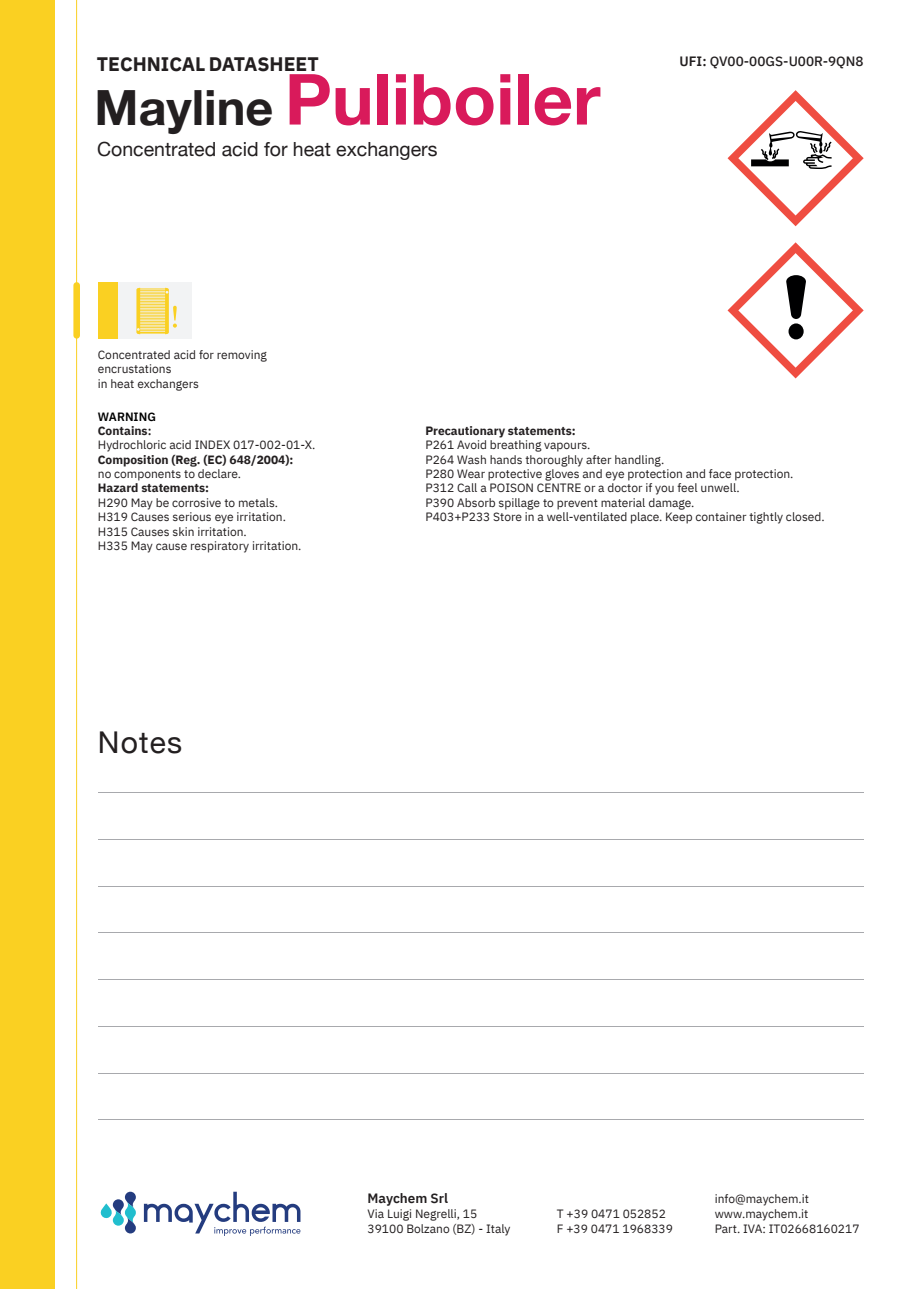
<style>
.page{position:relative;width:919px;height:1289px;background:#fff}
.page>*{position:absolute;margin:0;border:0;box-sizing:border-box;transform-origin:0 0}
.t1{font:700 70.5px "Helvetica Neue";color:#d91a5b}
.t2{font:30px "Helvetica Neue";letter-spacing:.04em;color:#231f20}
.t3{font:19.5px "Helvetica Neue";color:#231f20}
.t4{font:700 19.5px "IBM Plex Sans";color:#231f20}
.t5{font:500 13.5px "IBM Plex Sans";color:#231f20}
.t6{font:600 13.5px "IBM Plex Sans";color:#231f20}
.t7{font:12px/14.4px "IBM Plex Sans";color:#231f20}
.t8{font:700 12px "IBM Plex Sans";color:#231f20}
.t9{font:600 12px "IBM Plex Sans";color:#000001}
.s1{font-size:48.6px;color:#231f20}
.s2{font-weight:600}
.s3{font-weight:700}
</style>
<div class="page">
<hr style="left:76px;top:0;width:1px;height:1288px;background:#fad022">
<div style="left:0;top:0;width:55px;height:1288px;background:#fad022"></div>
<svg style="left:144px;top:1191px;width:156px;height:44px"></svg>
<svg style="left:101px;top:1191px;width:35px;height:42px"></svg>
<div style="left:73px;top:282px;width:7px;height:56px;background:#fad022;border-radius:3px"></div>
<div style="left:118px;top:282px;width:74px;height:56px;background:#f2f3f4"></div>
<div style="left:98px;top:282px;width:20px;height:56px;background:#fad022"></div>
<svg style="left:136px;top:287px;width:41px;height:48px"></svg>
<svg style="left:727px;top:90px;width:136px;height:136px"></svg>
<svg style="left:727px;top:242px;width:136px;height:136px"></svg>
<hr style="left:98px;top:792px;width:765px;height:1px;background:#a8a9ad">
<hr style="left:98px;top:839px;width:765px;height:1px;background:#a8a9ad">
<hr style="left:98px;top:885px;width:765px;height:1px;background:#a8a9ad">
<hr style="left:98px;top:932px;width:765px;height:1px;background:#a8a9ad">
<hr style="left:98px;top:979px;width:765px;height:1px;background:#a8a9ad">
<hr style="left:98px;top:1025px;width:765px;height:1px;background:#a8a9ad">
<hr style="left:98px;top:1072px;width:765px;height:1px;background:#a8a9ad">
<hr style="left:98px;top:1119px;width:765px;height:1px;background:#a8a9ad">
<h3 class="t4" style="left:97px;top:48px;width:223px">TECHNICAL DATASHEET</h3>
<h1 class="t1" style="left:95px;top:56px;width:507px"><span class="s1">Mayline</span> Puliboiler</h1>
<h3 class="t3" style="left:97px;top:135px;width:342px">Concentrated acid for heat exchangers</h3>
<p class="t7" style="left:98px;top:346px;width:170px">Concentrated acid for removing encrustations<br>in heat exchangers</p>
<p class="t9" style="left:98px;top:407px;width:60px">WARNING</p>
<p class="t5" style="left:679px;top:51px;width:186px"><span class="s2">UFI:</span> QV00-00GS-U00R-9QN8</p>
<p class="t7" style="left:98px;top:422px;width:219px"><span class="s3">Contains</span><span class="s2">:<br></span>Hydrochloric acid INDEX 017-002-01-X.</p>
<p class="t8" style="left:98px;top:450px;width:197px">Composition (Reg. (EC) 648/2004):</p>
<p class="t7" style="left:98px;top:465px;width:145px">no components to declare.</p>
<p class="t8" style="left:98px;top:478px;width:113px">Hazard statements:</p>
<p class="t7" style="left:98px;top:494px;width:205px">H290 May be corrosive to metals.<br>H319 Causes serious eye irritation.<br>H315 Causes skin irritation.<br>H335 May cause respiratory irritation.</p>
<h2 class="t2" style="left:98px;top:720px;width:86px">Notes</h2>
<p class="t8" style="left:425px;top:421px;width:152px">Precautionary statements:</p>
<p class="t7" style="left:425px;top:437px;width:400px">P261 Avoid breathing vapours.<br>P264 Wash hands thoroughly after handling.<br>P280 Wear protective gloves and eye protection and face protection.<br>P312 Call a POISON CENTRE or a doctor if you feel unwell.<br>P390 Absorb spillage to prevent material damage.<br>P403+P233 Store in a well-ventilated place. Keep container tightly closed.</p>
<p class="t6" style="left:367px;top:1187px;width:82px">Maychem Srl</p>
<p class="t7" style="left:367px;top:1205px;width:144px;line-height:15px">Via Luigi Negrelli, 15<br>39100 Bolzano (BZ) - Italy</p>
<p class="t7" style="left:557px;top:1205px;width:118px;line-height:15px">T +39 0471 052852<br>F +39 0471 1968339</p>
<p class="t7" style="left:714px;top:1190px;width:146px;line-height:15px">info@maychem.it www.maychem.it<br>Part. IVA: IT02668160217</p>
</div>
